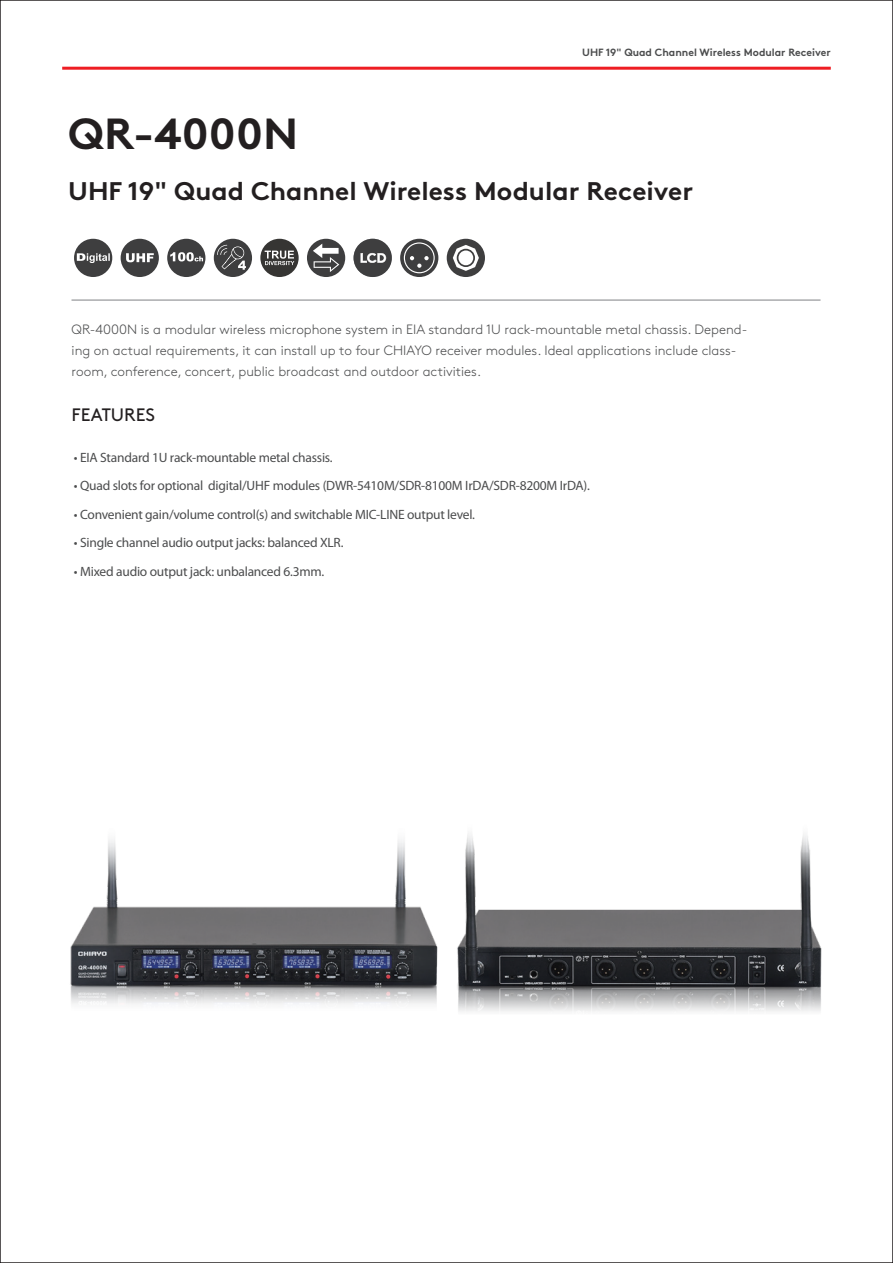
<style>
.page{position:relative;width:893px;height:1263px;background:#fff}
.page>*{position:absolute;margin:0;border:0;box-sizing:border-box;transform-origin:0 0}
.t1{font:700 43.5px "Brown Std";color:#231f20;scale:1.04 1}
.t2{font:700 25.5px "Brown Std";color:#231f20;scale:1.04 1}
.t3{font:18px "Brown Std";color:#231f20}
.t4{font:13.5px "Myriad Pro";letter-spacing:-.015em;color:#4b4c4d}
.t5{font:300 13.5px/21px "Brown Std";color:#4b4c4d}
.t6{font:700 10.5px "Brown Std";color:#4b4c4d}
</style>
<div class="page">
<hr style="left:72px;top:300px;width:748px;height:1px;background:#808285">
<hr style="left:62px;top:67px;width:769px;height:3px;background:#ee1d23">
<svg style="left:214px;top:239px;width:38px;height:38px"></svg>
<svg style="left:121px;top:239px;width:38px;height:38px"></svg>
<svg style="left:74px;top:239px;width:38px;height:38px"></svg>
<svg style="left:260px;top:239px;width:39px;height:38px"></svg>
<svg style="left:400px;top:239px;width:38px;height:38px"></svg>
<svg style="left:447px;top:239px;width:38px;height:38px"></svg>
<svg style="left:307px;top:239px;width:38px;height:38px"></svg>
<svg style="left:167px;top:239px;width:38px;height:38px"></svg>
<div style="left:354px;top:239px;width:38px;height:38px;background:#3e3e3f;border-radius:50%"></div>
<svg style="left:361px;top:253px;width:25px;height:10px"></svg>
<img style="left:70px;top:839px;width:368px;height:166px">
<img style="left:457px;top:833px;width:365px;height:179px">
<h1 class="t1" style="left:68px;top:107px;width:223px">QR-4000N</h1>
<p class="t6" style="left:582px;top:46px;width:250px">UHF 19" Quad Channel Wireless Modular Receiver</p>
<h2 class="t2" style="left:68px;top:176px;width:602px">UHF 19" Quad Channel Wireless Modular Receiver</h2>
<p class="t5" style="left:72px;top:319px;width:677px">QR-4000N is a modular wireless microphone system in EIA standard 1U rack-mountable metal chassis. Depend&shy;ing on actual requirements, it can install up to four CHIAYO receiver modules. Ideal applications include class&shy;room, conference, concert, public broadcast and outdoor activities.</p>
<h3 class="t3" style="left:72px;top:404px;width:85px">FEATURES</h3>
<p class="t4" style="left:74px;top:449px;width:260px">• EIA Standard 1U rack-mountable metal chassis.</p>
<p class="t4" style="left:74px;top:478px;width:517px">• Quad slots for optional digital/UHF modules (DWR-5410M/SDR-8100M IrDA/SDR-8200M IrDA).</p>
<p class="t4" style="left:74px;top:506px;width:403px">• Convenient gain/volume control(s) and switchable MIC-LINE output level.</p>
<p class="t4" style="left:74px;top:535px;width:271px">• Single channel audio output jacks: balanced XLR.</p>
<p class="t4" style="left:74px;top:563px;width:252px">• Mixed audio output jack: unbalanced 6.3mm.</p>
</div>
